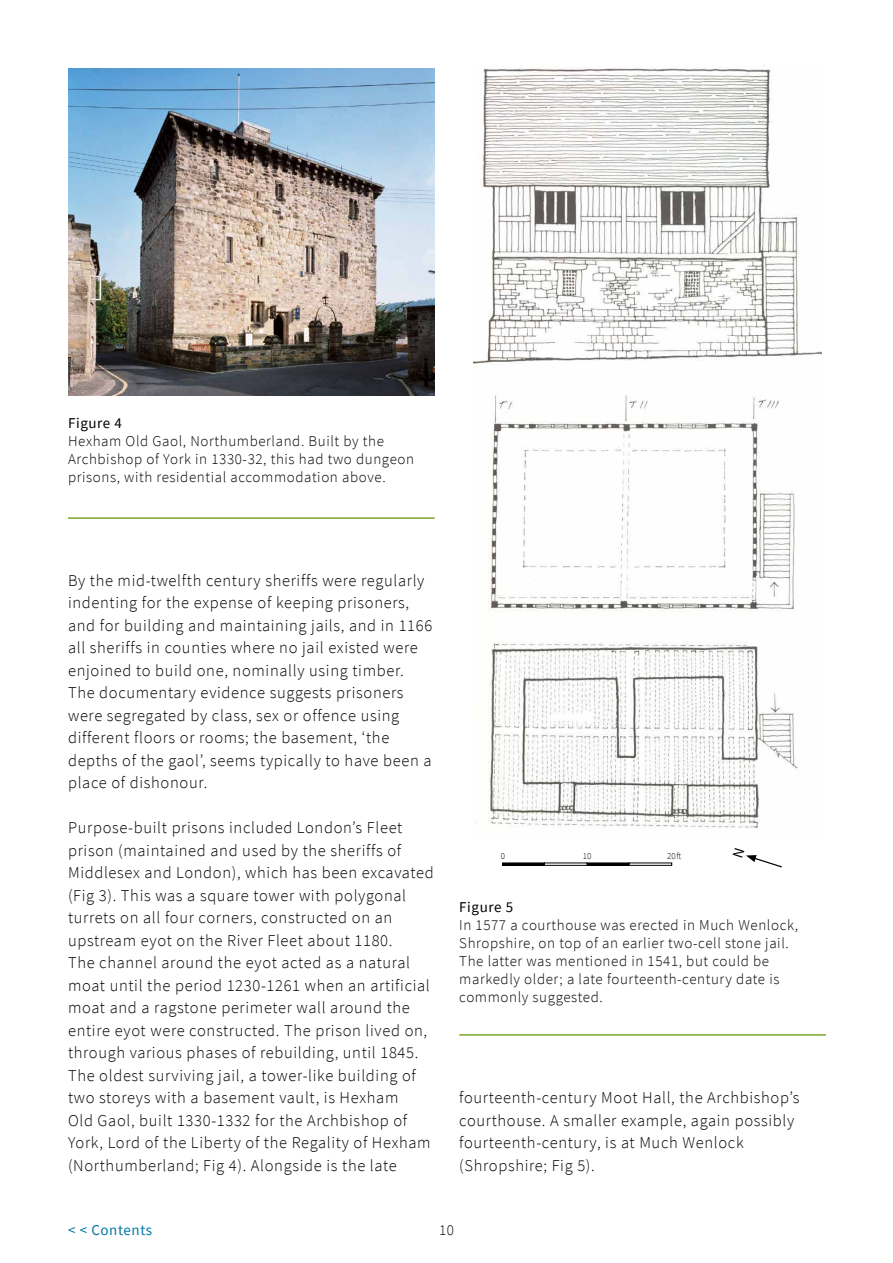
<style>
.page{position:relative;width:893px;height:1263px;background:#fff}
.page>*{position:absolute;margin:0;border:0;box-sizing:border-box;transform-origin:0 0}
.Body_text{font:300 16.5px/22.5px "Source Sans Pro";letter-spacing:.04em;color:#000}
.IMAGE_text{font:300 15px/18px "Source Sans Pro";letter-spacing:.04em;color:#000}
.IMAGE_heading{font:15px "Source Sans Pro";letter-spacing:.04em;color:#000}
.t1{font:15px "Source Sans Pro";letter-spacing:.04em;color:#0075a7}
.t2{font:300 9px "Source Sans Pro";color:#000}
</style>
<div class="page">
<hr style="left:68px;top:517px;width:367px;height:2px;background:#79a629">
<hr style="left:459px;top:1034px;width:367px;height:2px;background:#79a629">
<img style="left:68px;top:68px;width:367px;height:327px">
<img style="left:473px;top:65px;width:348px;height:763px">
<div style="left:587px;top:863px;width:42px;height:3px;border:1px solid #000"></div>
<div style="left:629px;top:863px;width:43px;height:3px;border:1px solid #000"></div>
<div style="left:502px;top:863px;width:43px;height:3px;border:1px solid #000"></div>
<div style="left:544px;top:863px;width:43px;height:3px;border:1px solid #000"></div>
<svg style="left:746px;top:855px;width:36px;height:13px"></svg>
<p class="IMAGE_heading" style="left:68px;top:413px;width:55px">Figure 4</p>
<p class="IMAGE_text" style="left:68px;top:432px;width:348px">Hexham Old Gaol, Northumberland. Built by the<br>Archbishop of York in 1330-32, this had two dungeon prisons, with residential accommodation above.</p>
<p class="Body_text" style="left:68px;top:569px;width:366px">By the mid-twelfth century sheriffs were regularly indenting for the expense of keeping prisoners, and for building and maintaining jails, and in 1166 all sheriffs in counties where no jail existed were enjoined to build one, nominally using timber.<br>The documentary evidence suggests prisoners were segregated by class, sex or offence using different floors or rooms; the basement, ‘the depths of the gaol’, seems typically to have been a place of dishonour.</p>
<p class="Body_text" style="left:68px;top:816px;width:367px">Purpose-built prisons included London’s Fleet prison (maintained and used by the sheriffs of Middlesex and London), which has been excavated (Fig 3). This was a square tower with polygonal turrets on all four corners, constructed on an upstream eyot on the River Fleet about 1180.<br>The channel around the eyot acted as a natural moat until the period 1230-1261 when an artificial moat and a ragstone perimeter wall around the entire eyot were constructed. The prison lived on, through various phases of rebuilding, until 1845.<br>The oldest surviving jail, a tower-like building of two storeys with a basement vault, is Hexham<br>Old Gaol, built 1330-1332 for the Archbishop of York, Lord of the Liberty of the Regality of Hexham (Northumberland; Fig 4). Alongside is the late</p>
<p class="t2" style="left:501px;top:850px;width:6px">0</p>
<p class="t2" style="left:583px;top:850px;width:10px">10</p>
<p class="t2" style="left:667px;top:850px;width:15px">20ft</p>
<p class="IMAGE_heading" style="left:459px;top:897px;width:55px">Figure 5</p>
<p class="IMAGE_text" style="left:459px;top:916px;width:340px">In 1577 a courthouse was erected in Much Wenlock, Shropshire, on top of an earlier two-cell stone jail.<br>The latter was mentioned in 1541, but could be markedly older; a late fourteenth-century date is commonly suggested.</p>
<p class="Body_text" style="left:459px;top:1086px;width:342px">fourteenth-century Moot Hall, the Archbishop’s courthouse. A smaller example, again possibly fourteenth-century, is at Much Wenlock (Shropshire; Fig 5).</p>
<p class="t1" style="left:68px;top:1220px;width:86px">&lt; &lt; Contents</p>
<p class="IMAGE_text" style="left:439px;top:1220px;width:16px">10</p>
</div>
